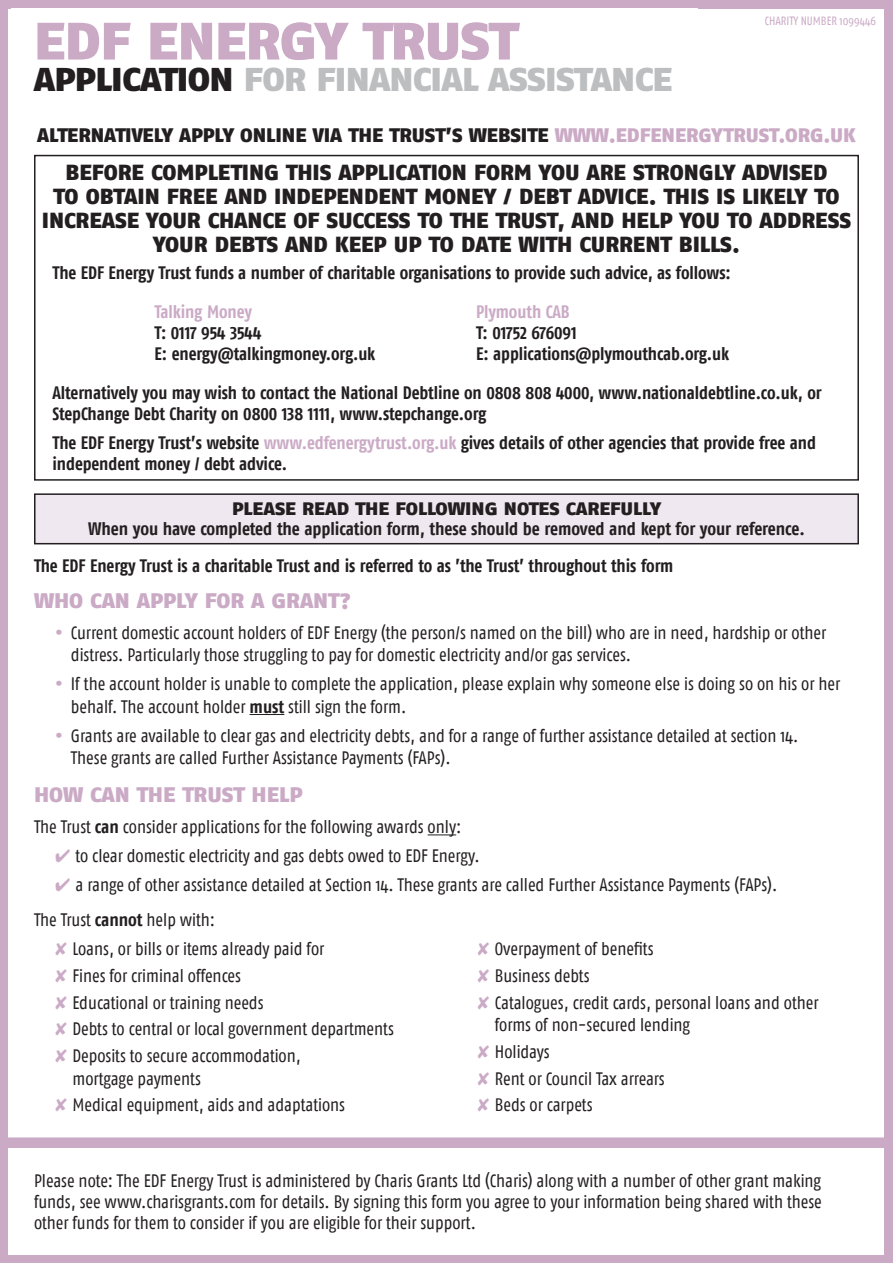
<style>
.page{position:relative;width:893px;height:1263px;background:#cbaac6}
.page>*{position:absolute;margin:0;border:0;box-sizing:border-box;transform-origin:0 0}
.t1{font:52.5px "Fago Ex Black Tf";letter-spacing:-.02em;color:#cbaac6}
.t2{font:33px "Fago Ex Black Tf";letter-spacing:-.02em;color:#bcbec0}
.t3{font:900 21.75px/24px "Fago Ex";letter-spacing:-.005em;color:#231f20;text-align:center;scale:.95 1}
.t4{font:900 21px "Fago Ex";letter-spacing:-.005em;color:#cbaac6}
.t5{font:19.5px "Fago Co";letter-spacing:-.02em;color:#231f20}
.t6{font:900 19.5px "Fago Ex";letter-spacing:-.005em;color:#231f20;scale:.95 1}
.t7{font:18px/26.7px "Fago Co";color:#231f20}
.t8{font:18px/21px "Fago Co Bold Lf";letter-spacing:-.005em;color:#231f20}
.t9{font:18px/21px "Fago Co Regular Lf";color:#231f20;text-align:justify}
.t10{font:900 18px "Fago Ex";letter-spacing:-.005em;color:#231f20}
.t11{font:18px "Fago Co Bold Lf";letter-spacing:-.005em;color:#cbaac6}
.t12{font:12px "Fago Co";color:#cbaac6}
.s1{color:#231f20}
.s2{color:#cbaac6}
.s3{font-family:"Fago Ex Black Lf";color:#cbaac6}
.s4{font-family:"Fago Co Bold Lf"}
</style>
<div class="page">
<div style="left:9px;top:9px;width:875px;height:1245px;background:#fff"></div>
<div style="left:0;top:1137px;width:893px;height:11px;background:#cbaac6"></div>
<div style="left:34px;top:155px;width:825px;height:326px;border:2px solid #231f20"></div>
<div style="left:35px;top:494px;width:823px;height:50px;background:#efe8f0"></div>
<div style="left:34px;top:493px;width:825px;height:51px;border:2px solid #231f20"></div>
<hr style="left:250px;top:714px;width:34px;height:1px;background:#231f20">
<svg style="left:428px;top:834px;width:28px;height:1px"></svg>
<h1 class="t1" style="left:34px;top:9px;width:485px">EDF ENERGY TRUST</h1>
<h2 class="t2" style="left:34px;top:59px;width:640px"><span class="s1">APPLICATION</span> FOR FINANCIAL ASSISTANCE</h2>
<p class="t12" style="left:765px;top:14px;width:113px">CHARITY NUMBER 1099446</p>
<p class="t6" style="left:37px;top:123px;width:863px">ALTERNATIVELY APPLY ONLINE VIA THE TRUST’S WEBSITE <span class="s2">WWW.EDFENERGYTRUST.ORG.UK</span></p>
<p class="t3" style="left:42px;top:160px;width:853px">BEFORE COMPLETING THIS APPLICATION FORM YOU ARE STRONGLY ADVISED<br>TO OBTAIN FREE AND INDEPENDENT MONEY / DEBT ADVICE. THIS IS LIKELY TO INCREASE YOUR CHANCE OF SUCCESS TO THE TRUST, AND HELP YOU TO ADDRESS YOUR DEBTS AND KEEP UP TO DATE WITH CURRENT BILLS.</p>
<p class="t8" style="left:53px;top:262px;width:680px">The EDF Energy Trust funds a number of charitable organisations to provide such advice, as follows:</p>
<p class="t5" style="left:47px;top:163px;width:766px">When you have completed the application form, you should detach these notes and keep them for your reference.</p>
<p class="t5" style="left:52px;top:241px;width:665px">The EDF Energy Trust is a charitable Trust and is referred to as “the Trust” throughout this form.</p>
<p class="t11" style="left:155px;top:301px;width:99px">Talking Money</p>
<p class="t8" style="left:155px;top:322px;width:222px">T: 0117 954 3544<br>E: energy@talkingmoney.org.uk</p>
<p class="t11" style="left:476px;top:302px;width:95px">Plymouth CAB</p>
<p class="t8" style="left:476px;top:322px;width:255px">T: 01752 676091<br>E: applications@plymouthcab.org.uk</p>
<p class="t8" style="left:53px;top:382px;width:771px">Alternatively you may wish to contact the National Debtline on 0808 808 4000, www.nationaldebtline.co.uk, or<br>StepChange Debt Charity on 0800 138 1111, www.stepchange.org</p>
<p class="t8" style="left:53px;top:432px;width:765px">The EDF Energy Trust’s website <span class="s2">www.edfenergytrust.org.uk</span> gives details of other agencies that provide free and independent money / debt advice.</p>
<p class="t10" style="left:232px;top:498px;width:430px">PLEASE READ THE FOLLOWING NOTES CAREFULLY</p>
<p class="t8" style="left:34px;top:510px;width:772px;line-height:36.9px;text-indent:54px">When you have completed the application form, these should be removed and kept for your reference.<br>The EDF Energy Trust is a charitable Trust and is referred to as ’the Trust’ throughout this form</p>
<p class="t4" style="left:34px;top:587px;width:318px">WHO CAN APPLY FOR A GRANT?</p>
<p class="t7" style="left:71px;top:621px;width:757px;line-height:22.5px;text-indent:-16px"><span class="s3">•</span> Current domestic account holders of EDF Energy (the person/s named on the bill) who are in need, hardship or other distress. Particularly those struggling to pay for domestic electricity and/or gas services.</p>
<p class="t7" style="left:71px;top:672px;width:771px;line-height:22.5px;text-indent:-16px"><span class="s3">•</span> If the account holder is unable to complete the application, please explain why someone else is doing so on his or her behalf. The account holder <span class="s4">must</span> still sign the form.</p>
<p class="t7" style="left:71px;top:724px;width:729px;line-height:22.5px;text-indent:-16px"><span class="s3">•</span> Grants are available to clear gas and electricity debts, and for a range of further assistance detailed at section 14.<br>These grants are called Further Assistance Payments (FAPs).</p>
<p class="t4" style="left:34px;top:782px;width:270px">HOW CAN THE TRUST HELP</p>
<p class="t7" style="left:34px;top:813px;width:429px">The Trust <span class="s4">can</span> consider applications for the following awards only:</p>
<p class="t7" style="left:55px;top:842px;width:426px"><span class="s2">✔</span> to clear domestic electricity and gas debts owed to EDF Energy.</p>
<p class="t7" style="left:34px;top:867px;width:745px;line-height:35.2px;text-indent:21px"><span class="s2">✔</span> a range of other assistance detailed at Section 14. These grants are called Further Assistance Payments (FAPs).<br>The Trust <span class="s4">cannot</span> help with:</p>
<p class="t7" style="left:55px;top:935px;width:340px"><span class="s2">✘</span> Loans, or bills or items already paid for<br><span class="s2">✘</span> Fines for criminal offences<br><span class="s2">✘</span> Educational or training needs<br><span class="s2">✘</span> Debts to central or local government departments <span class="s2">✘</span> Deposits to secure accommodation,</p>
<p class="t7" style="left:55px;top:1065px;width:291px;text-indent:17px">mortgage payments<br><span class="s2">✘</span> Medical equipment, aids and adaptations</p>
<p class="t7" style="left:478px;top:935px;width:342px"><span class="s2">✘</span> Overpayment of benefits<br><span class="s2">✘</span> Business debts<br><span class="s2">✘</span> Catalogues, credit cards, personal loans and other</p>
<p class="t7" style="left:478px;top:1011px;width:214px;text-indent:17px">forms of non-secured lending <span class="s2">✘</span> Holidays<br><span class="s2">✘</span> Rent or Council Tax arrears<br><span class="s2">✘</span> Beds or carpets</p>
<p class="t9" style="left:34px;top:1170px;width:789px">Please note: The EDF Energy Trust is administered by Charis Grants Ltd (Charis) along with a number of other grant making funds, see www.charisgrants.com for details. By signing this form you agree to your information being shared with these other funds for them to consider if you are eligible for their support.</p>
</div>
